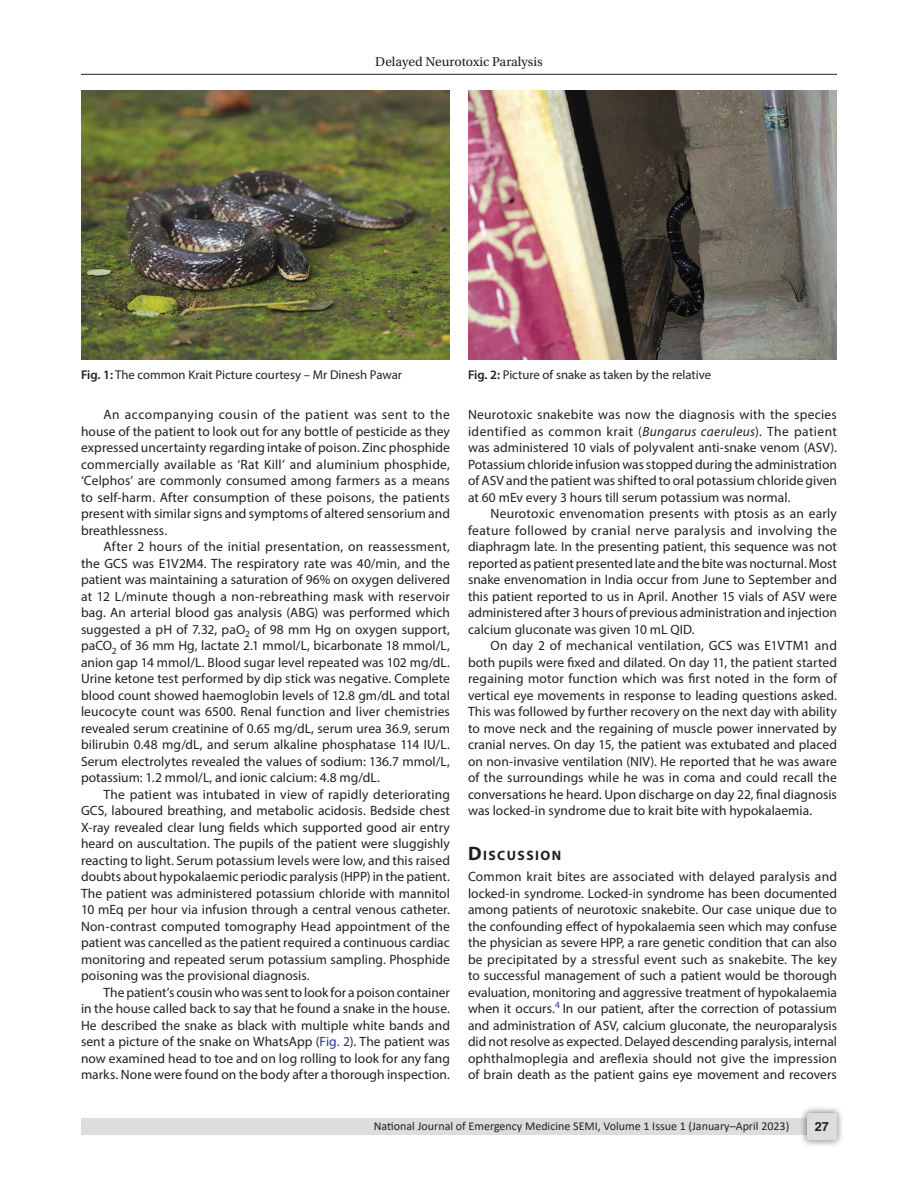
<style>
.page{position:relative;width:918px;height:1188px;background:#fff}
.page>*{position:absolute;margin:0;border:0;box-sizing:border-box;transform-origin:0 0}
.Head-1{font:700 13.65px "Myriad Pro";letter-spacing:.105em;color:#231f20}
.Para-Indent{font:13.5px/16.5px "Myriad Pro";letter-spacing:.005em;color:#231f20;text-align:justify}
.Para-NoIndent{font:13.5px/16.5px "Myriad Pro";color:#231f20;text-align:justify}
.t1{font:13.5px "Utopia Std";color:#231f20}
.FigCaption{font:12.75px "Myriad Pro";color:#231f20}
.t2{font:700 12.75px "Helvetica LT Std";color:#231f20}
.t3{font:12px "Calibri";color:#231f20}
.s1{font-weight:600}
.s2{color:#2e3092}
.s3{font-style:italic}
.s4{font-size:19.5px}
</style>
<div class="page">
<hr style="left:81px;top:74px;width:756px;height:1px;background:#231f20">
<div style="left:81px;top:1119px;width:756px;height:16px;background:#dcdddf"></div>
<div style="left:800px;top:1106px;width:44px;height:41px;background:#231f20;opacity:.61"></div>
<div style="left:807px;top:1113px;width:30px;height:27px;background:#dcdddf;border-radius:2px"></div>
<img style="left:469px;top:90px;width:367px;height:270px">
<img style="left:82px;top:90px;width:367px;height:270px">
<p class="t1" style="left:375px;top:55px;width:169px">Delayed Neurotoxic Paralysis</p>
<p class="FigCaption" style="left:81px;top:367px;width:323px"><span class="s1">Fig. 1:</span> The common Krait Picture courtesy – Mr Dinesh Pawar</p>
<p class="FigCaption" style="left:468px;top:367px;width:245px"><span class="s1">Fig. 2:</span> Picture of snake as taken by the relative</p>
<p class="Para-Indent" style="left:81px;top:406px;width:371px;text-indent:22px">An accompanying cousin of the patient was sent to the house of the patient to look out for any bottle of pesticide as they expressed uncertainty regarding intake of poison. Zinc phosphide commercially available as ‘Rat Kill’ and aluminium phosphide, ‘Celphos’ are commonly consumed among farmers as a means to self-harm. After consumption of these poisons, the patients present with similar signs and symptoms of altered sensorium and breathlessness.</p>
<p class="Para-Indent" style="left:81px;top:538px;width:371px;text-indent:22px">After 2 hours of the initial presentation, on reassessment, the GCS was E1V2M4. The respiratory rate was 40/min, and the patient was maintaining a saturation of 96% on oxygen delivered at 12 L/minute though a non-rebreathing mask with reservoir bag. An arterial blood gas analysis (ABG) was performed which suggested a pH of 7.32, paO<sub>2</sub> of 98 mm Hg on oxygen support, paCO<sub>2</sub> of 36 mm Hg, lactate 2.1 mmol/L, bicarbonate 18 mmol/L, anion gap 14 mmol/L. Blood sugar level repeated was 102 mg/dL.<br>Urine ketone test performed by dip stick was negative. Complete blood count showed haemoglobin levels of 12.8 gm/dL and total leucocyte count was 6500. Renal function and liver chemistries revealed serum creatinine of 0.65 mg/dL, serum urea 36.9, serum bilirubin 0.48 mg/dL, and serum alkaline phosphatase 114 IU/L.<br>Serum electrolytes revealed the values of sodium: 136.7 mmol/L, potassium: 1.2 mmol/L, and ionic calcium: 4.8 mg/dL.</p>
<p class="Para-Indent" style="left:81px;top:786px;width:371px;text-indent:22px">The patient was intubated in view of rapidly deteriorating GCS, laboured breathing, and metabolic acidosis. Bedside chest X-ray revealed clear lung fields which supported good air entry heard on auscultation. The pupils of the patient were sluggishly reacting to light. Serum potassium levels were low, and this raised doubts about hypokalaemic periodic paralysis (HPP) in the patient.<br>The patient was administered potassium chloride with mannitol 10 mEq per hour via infusion through a central venous catheter.<br>Non-contrast computed tomography Head appointment of the patient was cancelled as the patient required a continuous cardiac monitoring and repeated serum potassium sampling. Phosphide poisoning was the provisional diagnosis.</p>
<p class="Para-Indent" style="left:81px;top:984px;width:371px;text-indent:22px">The patient’s cousin who was sent to look for a poison container in the house called back to say that he found a snake in the house.<br>He described the snake as black with multiple white bands and sent a picture of the snake on WhatsApp (<span class="s2">Fig. 2</span>). The patient was now examined head to toe and on log rolling to look for any fang marks. None were found on the body after a thorough inspection.</p>
<p class="Para-Indent" style="left:468px;top:406px;width:371px">Neurotoxic snakebite was now the diagnosis with the species identified as common krait (<span class="s3">Bungarus caeruleus</span>). The patient was administered 10 vials of polyvalent anti-snake venom (ASV).<br>Potassium chloride infusion was stopped during the administration of ASV and the patient was shifted to oral potassium chloride given at 60 mEv every 3 hours till serum potassium was normal.</p>
<p class="Para-Indent" style="left:468px;top:505px;width:371px;text-indent:22px">Neurotoxic envenomation presents with ptosis as an early feature followed by cranial nerve paralysis and involving the diaphragm late. In the presenting patient, this sequence was not reported as patient presented late and the bite was nocturnal. Most snake envenomation in India occur from June to September and this patient reported to us in April. Another 15 vials of ASV were administered after 3 hours of previous administration and injection calcium gluconate was given 10 mL QID.</p>
<p class="Para-Indent" style="left:468px;top:637px;width:371px;text-indent:22px">On day 2 of mechanical ventilation, GCS was E1VTM1 and both pupils were fixed and dilated. On day 11, the patient started regaining motor function which was first noted in the form of vertical eye movements in response to leading questions asked.<br>This was followed by further recovery on the next day with ability to move neck and the regaining of muscle power innervated by cranial nerves. On day 15, the patient was extubated and placed on non-invasive ventilation (NIV). He reported that he was aware of the surroundings while he was in coma and could recall the conversations he heard. Upon discharge on day 22, final diagnosis was locked-in syndrome due to krait bite with hypokalaemia.</p>
<p class="Head-1" style="left:468px;top:847px;width:95px"><span class="s4">D</span>ISCUSSION</p>
<p class="Para-NoIndent" style="left:468px;top:868px;width:371px">Common krait bites are associated with delayed paralysis and locked-in syndrome. Locked-in syndrome has been documented among patients of neurotoxic snakebite. Our case unique due to the confounding effect of hypokalaemia seen which may confuse the physician as severe HPP, a rare genetic condition that can also be precipitated by a stressful event such as snakebite. The key to successful management of such a patient would be thorough evaluation, monitoring and aggressive treatment of hypokalaemia when it occurs.<sup>4</sup> In our patient, after the correction of potassium and administration of ASV, calcium gluconate, the neuroparalysis did not resolve as expected. Delayed descending paralysis, internal ophthalmoplegia and areflexia should not give the impression of brain death as the patient gains eye movement and recovers</p>
<p class="t3" style="left:374px;top:1117px;width:417px">National Journal of Emergency Medicine SEMI, Volume 1 Issue 1 (January–April 2023)</p>
<p class="t2" style="left:815px;top:1119px;width:16px">27</p>
</div>
